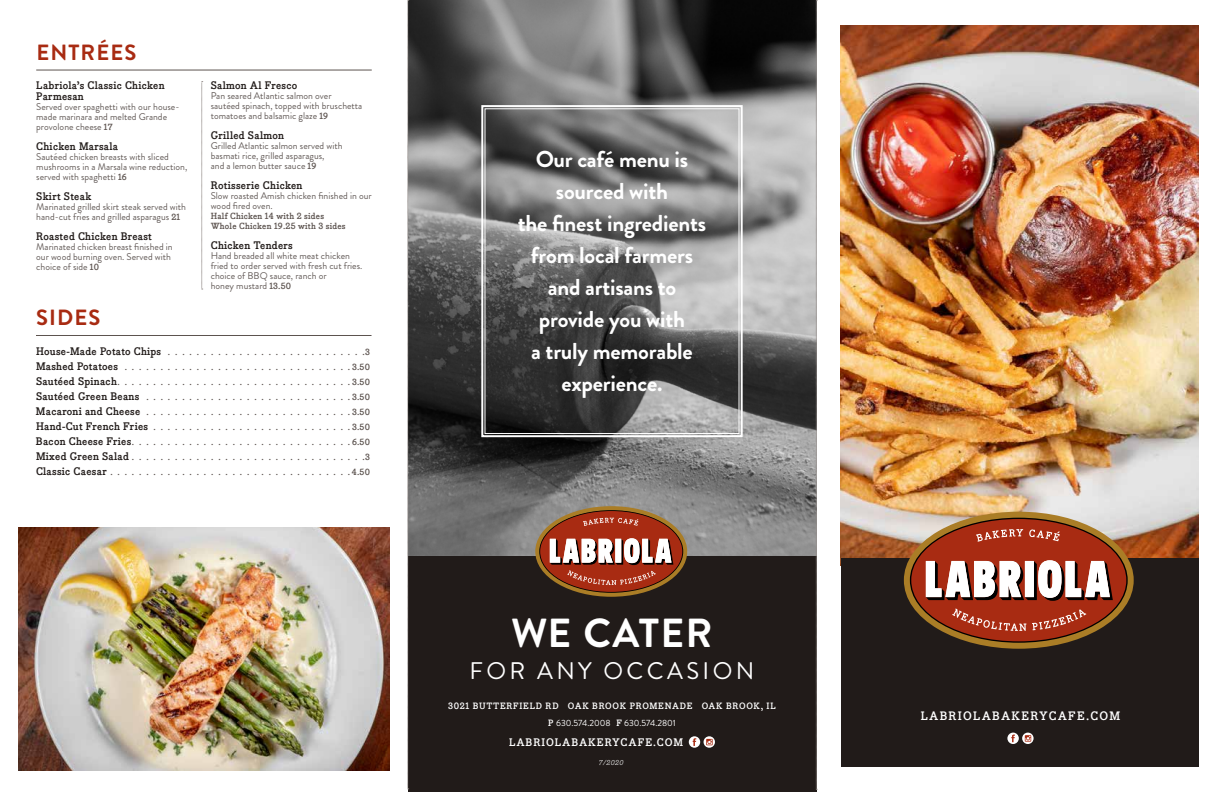
<style>
.page{position:relative;width:1224px;height:792px;background:#fff}
.page>*{position:absolute;margin:0;border:0;box-sizing:border-box;transform-origin:0 0}
.t1{font:700 40.5px "Brandon Grotesque";letter-spacing:.03em;color:#fff}
.t2{font:24px "Brandon Grotesque";letter-spacing:.14em;color:#fff}
.t3{font:700 23px/32px "Brandon Grotesque";letter-spacing:-.01em;color:#fff;text-align:center}
.t4{font:700 22px "Brandon Grotesque";letter-spacing:.05em;color:#a82b12}
.t5{font:700 12px "Bodoni Egyptian Pro";letter-spacing:.1em;color:#fff}
.t6{font:700 10.8px/10.5px "Bodoni Egyptian Pro";letter-spacing:.02em;color:#211b19}
.t7{font:700 10.8px "Bodoni Egyptian Pro";letter-spacing:.08em;color:#fff}
.t8{font:9.8px/10px "Brandon Grotesque";color:#655d5a}
.t9{font:700 9px "Bodoni Egyptian Pro";letter-spacing:.07em;color:#fff}
.t10{font:9px "Brandon Grotesque";color:#fff}
.t11{font:700 8.8px/15px "Bodoni Egyptian Pro";letter-spacing:.02em;color:#5c534f;text-align:right}
.t12{font:italic 7px "Bodoni Egyptian Pro";color:#fff}
.s1{font-family:"Bodoni Egyptian Pro";font-weight:700;font-size:8.8px;color:#5c534f}
.s2{font-size:10.8px;color:#211b19}
.s3{font-family:"Bodoni Egyptian Pro";font-weight:700}
</style>
<div class="page">
<img style="left:841px;top:25px;width:358px;height:533px">
<div style="left:841px;top:558px;width:358px;height:209px;background:#211b19"></div>
<svg style="left:904px;top:512px;width:230px;height:137px;background:#a06049"></svg>
<div style="left:408px;top:0;width:408px;height:792px;background:#211b19"></div>
<img style="left:409px;top:0;width:407px;height:556px">
<hr style="left:36px;top:335px;width:336px;height:1px;background:#5c534f">
<svg style="left:535px;top:506px;width:152px;height:91px;background:#9b5d48"></svg>
<svg style="left:689px;top:736px;width:11px;height:12px"></svg>
<svg style="left:693px;top:738px;width:3px;height:8px"></svg>
<svg style="left:704px;top:736px;width:11px;height:12px"></svg>
<svg style="left:706px;top:739px;width:7px;height:6px"></svg>
<svg style="left:1007px;top:733px;width:12px;height:11px"></svg>
<svg style="left:1011px;top:735px;width:4px;height:7px"></svg>
<svg style="left:1022px;top:733px;width:12px;height:11px"></svg>
<svg style="left:1025px;top:735px;width:6px;height:7px"></svg>
<hr style="left:36px;top:70px;width:336px;height:1px;background:#5c534f">
<svg style="left:202px;top:81px;width:1px;height:209px"></svg>
<img style="left:19px;top:527px;width:370px;height:243px">
<svg style="left:407px;top:0;width:2px;height:790px"></svg>
<svg style="left:816px;top:0;width:1px;height:792px"></svg>
<svg style="left:480px;top:104px;width:264px;height:334px;background:#6e6e6e"></svg>
<div style="left:485px;top:108px;width:254px;height:326px;border:1px solid #fff"></div>
<h3 class="t4" style="left:36px;top:37px;width:102px">ENTRÉES</h3>
<p class="t6" style="left:36px;top:81px;width:130px">Labriola’s Classic Chicken<br>Parmesan</p>
<p class="t8" style="left:36px;top:101px;width:145px">Served over spaghetti with our house&shy;made marinara and melted Grande provolone cheese <span class="s1">17</span></p>
<p class="t6" style="left:36px;top:141px;width:84px">Chicken Marsala</p>
<p class="t8" style="left:36px;top:151px;width:153px">Sautéed chicken breasts with sliced mushrooms in a Marsala wine reduction, served with spaghetti <span class="s1">16</span></p>
<p class="t6" style="left:36px;top:191px;width:57px">Skirt Steak</p>
<p class="t8" style="left:36px;top:201px;width:151px">Marinated grilled skirt steak served with hand-cut fries and grilled asparagus <span class="s1">21</span></p>
<p class="t6" style="left:36px;top:231px;width:117px">Roasted Chicken Breast</p>
<p class="t8" style="left:36px;top:241px;width:138px">Marinated chicken breast finished in our wood burning oven. Served with choice of side <span class="s1">10</span></p>
<p class="t6" style="left:211px;top:81px;width:88px">Salmon Al Fresco</p>
<p class="t8" style="left:211px;top:91px;width:153px">Pan seared Atlantic salmon over sautéed spinach, topped with bruschetta tomatoes and balsamic glaze <span class="s1">19</span></p>
<p class="t6" style="left:211px;top:131px;width:75px">Grilled Salmon</p>
<p class="t8" style="left:211px;top:141px;width:133px">Grilled Atlantic salmon served with basmati rice, grilled asparagus,<br>and a lemon butter sauce <span class="s1">19</span></p>
<p class="t6" style="left:211px;top:181px;width:93px">Rotisserie Chicken</p>
<p class="t8" style="left:211px;top:191px;width:163px">Slow roasted Amish chicken finished in our wood fired oven.</p>
<p class="t11" style="left:211px;top:212px;width:136px;line-height:10px;text-align:left">Half Chicken 14 with 2 sides<br>Whole Chicken 19.25 with 3 sides</p>
<p class="t6" style="left:211px;top:241px;width:84px">Chicken Tenders</p>
<p class="t8" style="left:211px;top:251px;width:153px">Hand breaded all white meat chicken fried to order served with fresh cut fries. choice of BBQ sauce, ranch or<br>honey mustard <span class="s1">13.50</span></p>
<h3 class="t4" style="left:36px;top:302px;width:66px">SIDES</h3>
<p class="t6" style="left:36px;top:346px;width:127px">House-Made Potato Chips</p>
<p class="t11" style="left:365px;top:345px;width:6px">3</p>
<p class="t6" style="left:36px;top:361px;width:84px">Mashed Potatoes</p>
<p class="t11" style="left:36px;top:360px;width:336px">3.50<br><span class="s2">Sautéed Spinach</span> . . . . . . . . . . . . . . . . . . . . . . . . . . . . . . . . 3.50</p>
<p class="t6" style="left:36px;top:391px;width:105px">Sautéed Green Beans</p>
<p class="t11" style="left:352px;top:390px;width:19px">3.50</p>
<p class="t6" style="left:36px;top:406px;width:106px">Macaroni and Cheese</p>
<p class="t11" style="left:352px;top:405px;width:19px">3.50</p>
<p class="t6" style="left:36px;top:421px;width:114px">Hand-Cut French Fries</p>
<p class="t11" style="left:36px;top:420px;width:336px">3.50<br><span class="s2">Bacon Cheese Fries</span> . . . . . . . . . . . . . . . . . . . . . . . . . . . . . . 6.50</p>
<p class="t6" style="left:36px;top:451px;width:95px">Mixed Green Salad</p>
<p class="t11" style="left:365px;top:450px;width:6px">3</p>
<p class="t6" style="left:36px;top:466px;width:72px">Classic Caesar</p>
<p class="t11" style="left:352px;top:465px;width:20px">4.50</p>
<h3 class="t3" style="left:518px;top:143px;width:190px">Our café menu is sourced with<br>the finest ingredients from local farmers and artisans to provide you with<br>a truly memorable experience.</h3>
<h1 class="t1" style="left:511px;top:605px;width:203px">WE CATER</h1>
<h2 class="t2" style="left:470px;top:654px;width:286px">FOR ANY OCCASION</h2>
<p class="t9" style="left:448px;top:700px;width:329px">3021 BUTTERFIELD RD OAK BROOK PROMENADE OAK BROOK, IL</p>
<p class="t10" style="left:548px;top:716px;width:129px"><span class="s3">P</span> 630.574.2008 <span class="s3">F</span> 630.574.2801</p>
<p class="t7" style="left:509px;top:735px;width:176px">LABRIOLABAKERYCAFE.COM</p>
<p class="t12" style="left:599px;top:758px;width:26px">7/2020</p>
<p class="t5" style="left:921px;top:708px;width:201px">LABRIOLABAKERYCAFE.COM</p>
</div>
